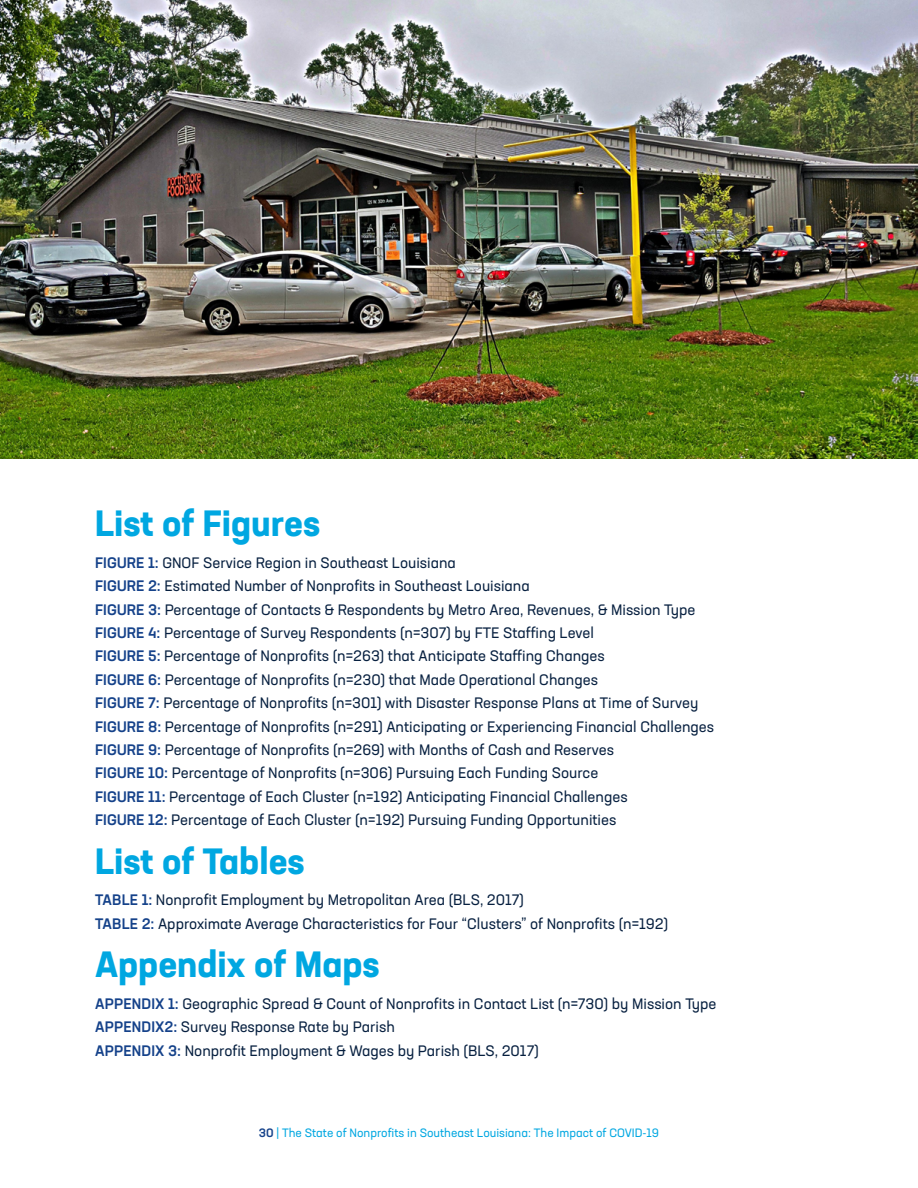
<style>
.page{position:relative;width:918px;height:1188px;background:#fff}
.page>*{position:absolute;margin:0;border:0;box-sizing:border-box;transform-origin:0 0}
.t1{font:700 36px "Neusa Next Std";color:#00a7e1}
.t2{font:15px/23.4px "Neusa Next Std";color:#072040}
.t3{font:12px "Neusa Next Std";color:#00a7e1}
.s1{font-weight:500;color:#15428a}
</style>
<div class="page">
<img style="left:0;top:0;width:918px;height:459px">
<h1 class="t1" style="left:95px;top:500px;width:227px">List of Figures</h1>
<p class="t2" style="left:95px;top:551px;width:620px"><span class="s1">FIGURE 1:</span> GNOF Service Region in Southeast Louisiana<br><span class="s1">FIGURE 2:</span> Estimated Number of Nonprofits in Southeast Louisiana<br><span class="s1">FIGURE 3:</span> Percentage of Contacts &amp; Respondents by Metro Area, Revenues, &amp; Mission Type <span class="s1">FIGURE 4:</span> Percentage of Survey Respondents (n=307) by FTE Staffing Level<br><span class="s1">FIGURE 5:</span> Percentage of Nonprofits (n=263) that Anticipate Staffing Changes<br><span class="s1">FIGURE 6:</span> Percentage of Nonprofits (n=230) that Made Operational Changes<br><span class="s1">FIGURE 7:</span> Percentage of Nonprofits (n=301) with Disaster Response Plans at Time of Survey <span class="s1">FIGURE 8:</span> Percentage of Nonprofits (n=291) Anticipating or Experiencing Financial Challenges <span class="s1">FIGURE 9:</span> Percentage of Nonprofits (n=269) with Months of Cash and Reserves<br><span class="s1">FIGURE 10:</span> Percentage of Nonprofits (n=306) Pursuing Each Funding Source<br><span class="s1">FIGURE 11:</span> Percentage of Each Cluster (n=192) Anticipating Financial Challenges<br><span class="s1">FIGURE 12:</span> Percentage of Each Cluster (n=192) Pursuing Funding Opportunities</p>
<h1 class="t1" style="left:95px;top:838px;width:211px">List of Tables</h1>
<p class="t2" style="left:95px;top:888px;width:575px"><span class="s1">TABLE 1:</span> Nonprofit Employment by Metropolitan Area (BLS, 2017)<br><span class="s1">TABLE 2:</span> Approximate Average Characteristics for Four “Clusters” of Nonprofits (n=192)</p>
<h1 class="t1" style="left:95px;top:941px;width:286px">Appendix of Maps</h1>
<p class="t2" style="left:95px;top:992px;width:623px"><span class="s1">APPENDIX 1:</span> Geographic Spread &amp; Count of Nonprofits in Contact List (n=730) by Mission Type<br><span class="s1">APPENDIX2:</span> Survey Response Rate by Parish<br><span class="s1">APPENDIX 3:</span> Nonprofit Employment &amp; Wages by Parish (BLS, 2017)</p>
<p class="t3" style="left:259px;top:1125px;width:402px"><span class="s1">30</span> | The State of Nonprofits in Southeast Louisiana: The Impact of COVID-19</p>
</div>
